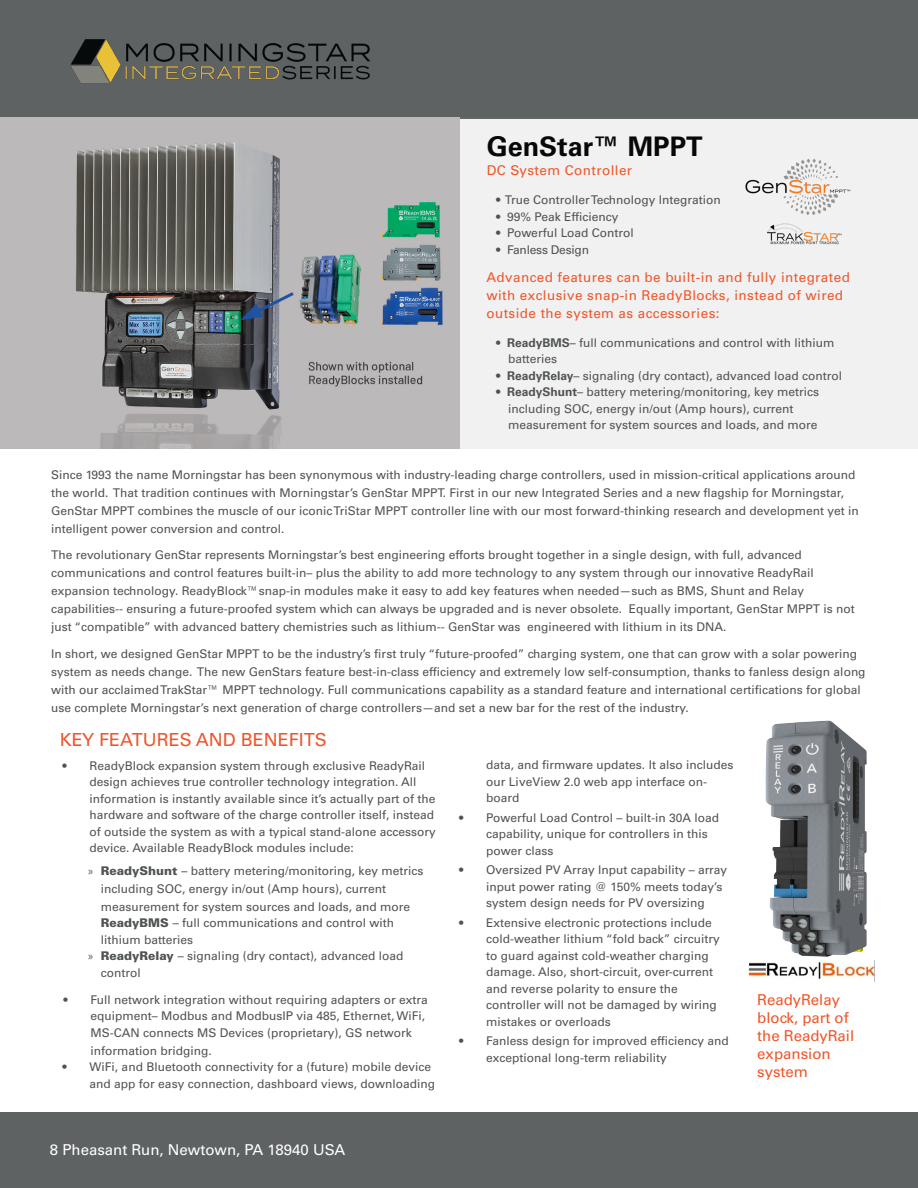
<style>
.page{position:relative;width:918px;height:1188px;background:#fff}
.page>*{position:absolute;margin:0;border:0;box-sizing:border-box;transform-origin:0 0}
.t1{font:700 27px "Univers LT Std";color:#070807}
.t2{font:18px "Univers LT Std";color:#ee562a}
.t3{font:15px/18px "Univers LT Std";color:#ee562a}
.t4{font:15px "Univers LT Std";color:#fff}
.t5{font:13.5px/18px "Univers LT Std";letter-spacing:.03em;color:#ee562a}
.t6{font:12px/16.5px "Univers LT Std";color:#505353}
.t7{font:12px "Univers LT Std";letter-spacing:-.02em;color:#505353}
.s1{font-weight:700}
.s2{font-family:"Myriad Pro"}
.s3{font-weight:900}
</style>
<div class="page">
<div style="left:0;top:0;width:918px;height:118px;background:#5f6262"></div>
<div style="left:0;top:1112px;width:918px;height:76px;background:#5f6262"></div>
<img style="left:70px;top:39px;width:300px;height:44px">
<div style="left:459px;top:117px;width:459px;height:332px;background:#f1f1f1"></div>
<img style="left:0;top:117px;width:459px;height:332px">
<img style="left:767px;top:223px;width:75px;height:22px">
<img style="left:745px;top:159px;width:106px;height:55px">
<img style="left:765px;top:720px;width:102px;height:237px">
<img style="left:748px;top:961px;width:127px;height:21px">
<p class="t1" style="left:487px;top:130px;width:218px">GenStar™ MPPT</p>
<p class="t5" style="left:487px;top:161px;width:147px">DC System Controller</p>
<p class="t6" style="left:496px;top:192px;width:226px">• True Controller Technology Integration</p>
<p class="t6" style="left:496px;top:208px;width:124px">• 99% Peak Efficiency</p>
<p class="t6" style="left:496px;top:225px;width:139px">• Powerful Load Control</p>
<p class="t7" style="left:496px;top:242px;width:94px">• Fanless Design</p>
<p class="t5" style="left:486px;top:268px;width:365px">Advanced features can be built-in and fully integrated with exclusive snap-in ReadyBlocks, instead of wired outside the system as accessories:</p>
<p class="t6" style="left:508px;top:335px;width:328px;text-indent:-12px">• <span class="s1">ReadyBMS</span>– full communications and control with lithium batteries</p>
<p class="t6" style="left:496px;top:368px;width:348px">• <span class="s1">ReadyRelay</span>– signaling (dry contact), advanced load control</p>
<p class="t6" style="left:508px;top:384px;width:312px;text-indent:-12px">• <span class="s1">ReadyShunt</span>– battery metering/monitoring, key metrics including SOC, energy in/out (Amp hours), current measurement for system sources and loads, and more</p>
<p class="t6" style="left:51px;top:465px;width:809px;line-height:18px">Since 1993 the name Morningstar has been synonymous with industry-leading charge controllers, used in mission-critical applications around the world. That tradition continues with Morningstar’s GenStar MPPT. First in our new Integrated Series and a new flagship for Morningstar, GenStar MPPT combines the muscle of our iconic TriStar MPPT controller line with our most forward-thinking research and development yet in intelligent power conversion and control.</p>
<p class="t6" style="left:51px;top:546px;width:805px;line-height:18px">The revolutionary GenStar represents Morningstar’s best engineering efforts brought together in a single design, with full, advanced communications and control features built-in– plus the ability to add more technology to any system through our innovative ReadyRail expansion technology. ReadyBlock™snap-in modules make it easy to add key features when needed—such as BMS, Shunt and Relay capabilities-- ensuring a future-proofed system which can always be upgraded and is never obsolete. Equally important, GenStar MPPT is not just “compatible” with advanced battery chemistries such as lithium-- GenStar was engineered with lithium in its DNA.</p>
<p class="t6" style="left:51px;top:644px;width:816px;line-height:18px">In short, we designed GenStar MPPT to be the industry’s first truly “future-proofed” charging system, one that can grow with a solar powering system as needs change. The new GenStars feature best-in-class efficiency and extremely low self-consumption, thanks to fanless design along with our acclaimed TrakStar™ MPPT technology. Full communications capability as a standard feature and international certifications for global use complete Morningstar’s next generation of charge controllers—and set a new bar for the rest of the industry.</p>
<p class="t2" style="left:60px;top:729px;width:269px">KEY FEATURES AND BENEFITS</p>
<p class="t6" style="left:90px;top:757px;width:348px;text-indent:-27px">• ReadyBlock expansion system through exclusive ReadyRail design achieves true controller technology integration. All information is instantly available since it’s actually part of the hardware and software of the charge controller itself, instead of outside the system as with a typical stand-alone accessory device. Available ReadyBlock modules include:</p>
<p class="t6" style="left:101px;top:862px;width:324px;line-height:18px;text-indent:-13px"><span class="s2">»</span> <span class="s3">ReadyShunt</span> – battery metering/monitoring, key metrics including SOC, energy in/out (Amp hours), current measurement for system sources and loads, and more</p>
<p class="t6" style="left:101px;top:915px;width:295px"><span class="s3">ReadyBMS</span> – full communications and control with lithium batteries</p>
<p class="t6" style="left:101px;top:948px;width:304px;text-indent:-13px"><span class="s2">»</span> <span class="s3">ReadyRelay</span> – signaling (dry contact), advanced load control</p>
<p class="t6" style="left:90px;top:991px;width:339px;text-indent:-27px">• Full network integration without requiring adapters or extra equipment– Modbus and ModbusIP via 485, Ethernet, WiFi,<br>MS-CAN connects MS Devices (proprietary), GS network</p>
<p class="t6" style="left:90px;top:1042px;width:123px">information bridging.</p>
<p class="t6" style="left:90px;top:1059px;width:347px;text-indent:-27px">• WiFi, and Bluetooth connectivity for a (future) mobile device and app for easy connection, dashboard views, downloading</p>
<p class="t4" style="left:50px;top:1140px;width:297px">8 Pheasant Run, Newtown, PA 18940 USA</p>
<p class="t6" style="left:486px;top:757px;width:249px">data, and firmware updates. It also includes our LiveView 2.0 web app interface on&shy;board</p>
<p class="t6" style="left:486px;top:809px;width:234px;text-indent:-27px">• Powerful Load Control – built-in 30A load capability, unique for controllers in this power class</p>
<p class="t6" style="left:486px;top:862px;width:242px;text-indent:-27px">• Oversized PV Array Input capability – array input power rating @ 150% meets today’s system design needs for PV oversizing</p>
<p class="t6" style="left:486px;top:914px;width:235px;text-indent:-27px">• Extensive electronic protections include cold-weather lithium “fold back” circuitry to guard against cold-weather charging damage. Also, short-circuit, over-current and reverse polarity to ensure the controller will not be damaged by wiring mistakes or overloads</p>
<p class="t6" style="left:486px;top:1033px;width:244px;text-indent:-27px">• Fanless design for improved efficiency and exceptional long-term reliability</p>
<p class="t3" style="left:757px;top:990px;width:98px">ReadyRelay block, part of the ReadyRail expansion system</p>
</div>
